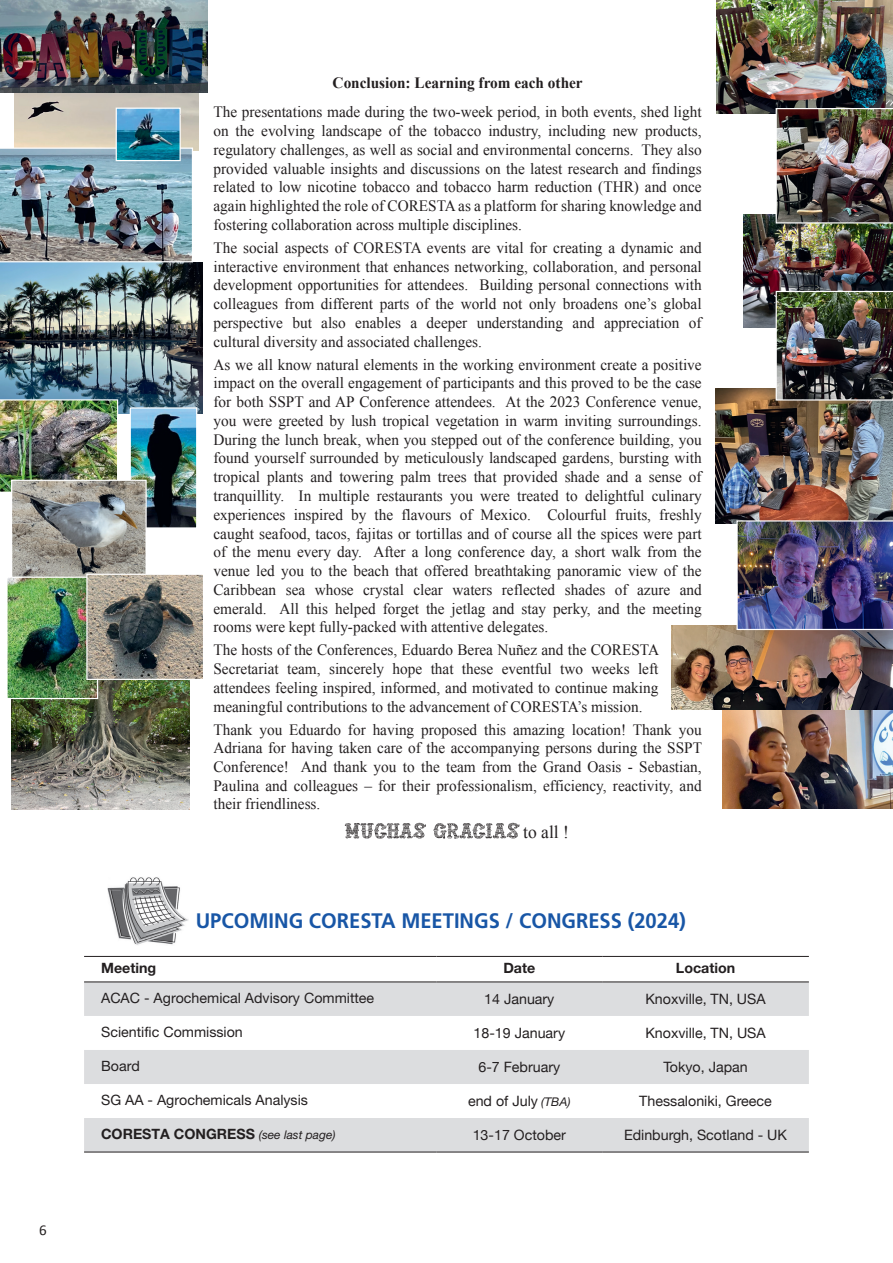
<style>
.page{position:relative;width:893px;height:1263px;background:#fff}
.page>*{position:absolute;margin:0;border:0;box-sizing:border-box;transform-origin:0 0}
.t1{font:700 21px "Frutiger LT Pro";color:#1856a6;scale:.96 1}
.t2{font:18px "Times New Roman";color:#231f20}
.t3{font:15.75px/18.8px "Times New Roman";color:#231f20;text-align:justify}
.t4{font:700 15.75px "Times New Roman";color:#231f20}
.t5{font:15px "Calibri";color:#231f20}
.t6{font:14.25px "Helvetica Neue";color:#231f20}
.t7{font:14.25px "Helvetica Neue LT Pro";color:#231f20}
.t8{font:700 14.25px "Helvetica Neue LT Pro";color:#231f20}
.s1{font-family:"Helvetica Neue LT Pro";font-style:italic;font-size:12px}
.s2{font-weight:400;font-style:italic;font-size:12px}
</style>
<div class="page">
<img style="left:14px;top:93px;width:185px;height:58px">
<img style="left:0;top:262px;width:202px;height:137px">
<img style="left:12px;top:700px;width:178px;height:109px">
<img style="left:0;top:0;width:207px;height:93px">
<img style="left:0;top:107px;width:194px;height:156px">
<img style="left:0;top:399px;width:203px;height:301px">
<img style="left:717px;top:0;width:176px;height:113px">
<img style="left:743px;top:214px;width:150px;height:113px">
<img style="left:715px;top:389px;width:178px;height:134px">
<img style="left:671px;top:626px;width:222px;height:83px">
<img style="left:775px;top:107px;width:118px;height:117px">
<img style="left:775px;top:290px;width:118px;height:111px">
<img style="left:736px;top:520px;width:157px;height:111px">
<img style="left:722px;top:710px;width:171px;height:98px">
<svg style="left:345px;top:823px;width:174px;height:16px"></svg>
<img style="left:107px;top:877px;width:82px;height:68px">
<svg style="left:84px;top:982px;width:725px;height:102px;fill:#dcdddf"></svg>
<div style="left:84px;top:1118px;width:725px;height:34px;background:#dcdddf"></div>
<hr style="left:84px;top:1152px;width:352px;height:1px;background:#231f20">
<hr style="left:436px;top:1152px;width:166px;height:1px;background:#231f20">
<hr style="left:602px;top:1152px;width:207px;height:1px;background:#231f20">
<hr style="left:84px;top:956px;width:352px;height:1px;background:#231f20">
<hr style="left:436px;top:956px;width:166px;height:1px;background:#231f20">
<hr style="left:602px;top:956px;width:207px;height:1px;background:#231f20">
<hr style="left:84px;top:981px;width:352px;height:1px;background:#231f20">
<hr style="left:436px;top:981px;width:166px;height:1px;background:#231f20">
<hr style="left:602px;top:981px;width:207px;height:1px;background:#231f20">
<p class="t5" style="left:39px;top:1221px;width:9px">6</p>
<p class="t4" style="left:333px;top:72px;width:252px">Conclusion: Learning from each other</p>
<p class="t3" style="left:213px;top:103px;width:490px">The presentations made during the two-week period, in both events, shed light on the evolving landscape of the tobacco industry, including new products, regulatory challenges, as well as social and environmental concerns. They also provided valuable insights and discussions on the latest research and findings related to low nicotine tobacco and tobacco harm reduction (THR) and once again highlighted the role of CORESTA as a platform for sharing knowledge and fostering collaboration across multiple disciplines.</p>
<p class="t3" style="left:213px;top:238px;width:490px">The social aspects of CORESTA events are vital for creating a dynamic and interactive environment that enhances networking, collaboration, and personal development opportunities for attendees. Building personal connections with colleagues from different parts of the world not only broadens one’s global perspective but also enables a deeper understanding and appreciation of cultural diversity and associated challenges.</p>
<p class="t3" style="left:213px;top:355px;width:490px">As we all know natural elements in the working environment create a positive impact on the overall engagement of participants and this proved to be the case for both SSPT and AP Conference attendees. At the 2023 Conference venue, you were greeted by lush tropical vegetation in warm inviting surroundings.<br>During the lunch break, when you stepped out of the conference building, you found yourself surrounded by meticulously landscaped gardens, bursting with tropical plants and towering palm trees that provided shade and a sense of tranquillity. In multiple restaurants you were treated to delightful culinary experiences inspired by the flavours of Mexico. Colourful fruits, freshly caught seafood, tacos, fajitas or tortillas and of course all the spices were part of the menu every day. After a long conference day, a short walk from the venue led you to the beach that offered breathtaking panoramic view of the Caribbean sea whose crystal clear waters reflected shades of azure and emerald. All this helped forget the jetlag and stay perky, and the meeting rooms were kept fully-packed with attentive delegates.</p>
<p class="t3" style="left:213px;top:640px;width:447px">The hosts of the Conferences, Eduardo Berea Nuñez and the CORESTA Secretariat team, sincerely hope that these eventful two weeks left attendees feeling inspired, informed, and motivated to continue making meaningful contributions to the advancement of CORESTA’s mission.</p>
<p class="t3" style="left:213px;top:720px;width:490px">Thank you Eduardo for having proposed this amazing location! Thank you Adriana for having taken care of the accompanying persons during the SSPT Conference! And thank you to the team from the Grand Oasis - Sebastian, Paulina and colleagues – for their professionalism, efficiency, reactivity, and their friendliness.</p>
<p class="t2" style="left:523px;top:820px;width:47px">to all !</p>
<h1 class="t1" style="left:196px;top:908px;width:512px">UPCOMING CORESTA MEETINGS / CONGRESS (2024)</h1>
<p class="t8" style="left:101px;top:959px;width:57px">Meeting</p>
<p class="t8" style="left:503px;top:959px;width:33px">Date</p>
<p class="t8" style="left:676px;top:959px;width:61px">Location</p>
<p class="t7" style="left:101px;top:989px;width:275px">ACAC - Agrochemical Advisory Committee</p>
<p class="t6" style="left:484px;top:989px;width:72px">14 January</p>
<p class="t6" style="left:645px;top:989px;width:122px">Knoxville, TN, USA</p>
<p class="t7" style="left:101px;top:1023px;width:143px">Scientific Commission</p>
<p class="t6" style="left:473px;top:1023px;width:93px">18-19 January</p>
<p class="t6" style="left:645px;top:1023px;width:122px">Knoxville, TN, USA</p>
<p class="t7" style="left:101px;top:1057px;width:40px">Board</p>
<p class="t6" style="left:478px;top:1057px;width:83px">6-7 February</p>
<p class="t6" style="left:663px;top:1057px;width:86px">Tokyo, Japan</p>
<p class="t7" style="left:101px;top:1091px;width:208px">SG AA - Agrochemicals Analysis</p>
<p class="t6" style="left:468px;top:1091px;width:104px">end of July <span class="s1">(TBA)</span></p>
<p class="t6" style="left:639px;top:1091px;width:134px">Thessaloniki, Greece</p>
<p class="t8" style="left:101px;top:1125px;width:236px">CORESTA CONGRESS <span class="s2">(see last page)</span></p>
<p class="t6" style="left:473px;top:1125px;width:95px">13-17 October</p>
<p class="t6" style="left:624px;top:1125px;width:164px">Edinburgh, Scotland - UK</p>
</div>
